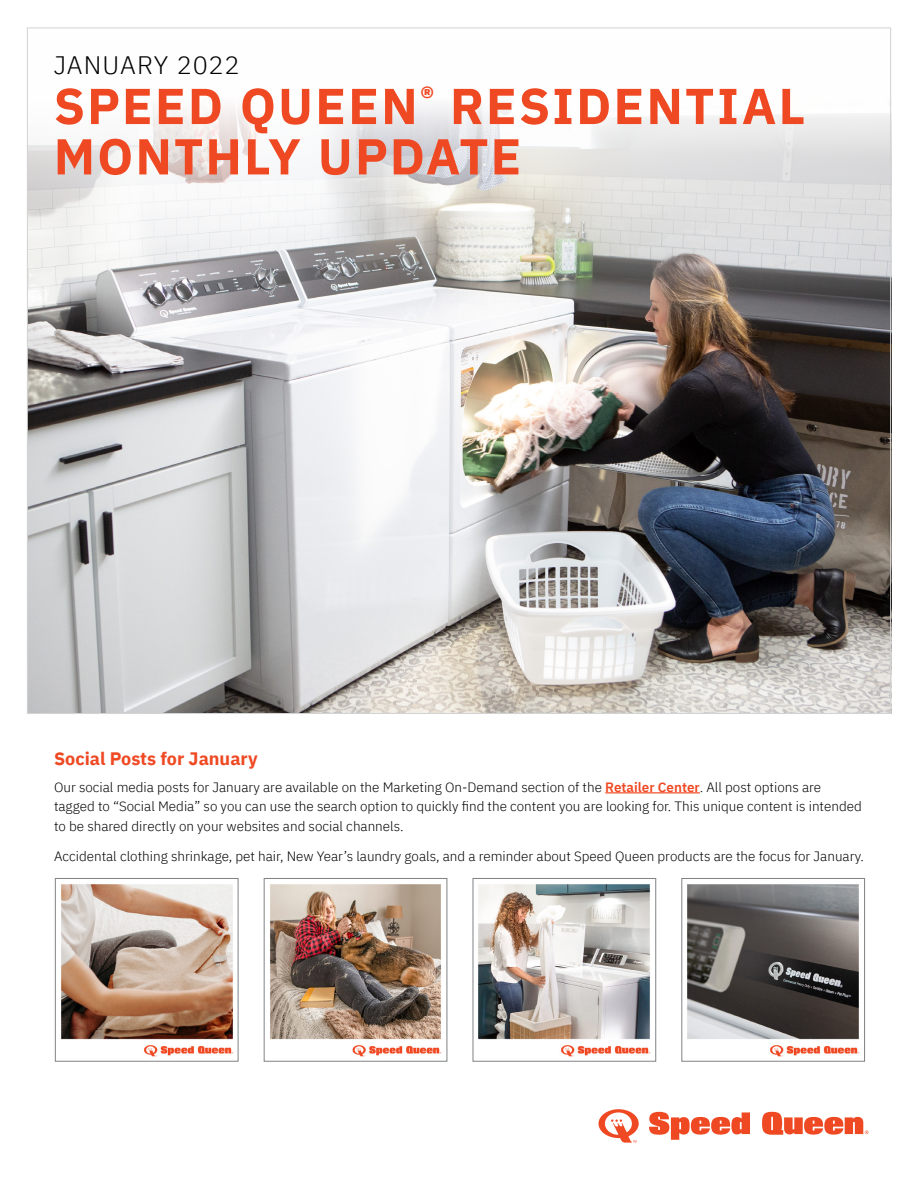
<style>
.page{position:relative;width:918px;height:1188px;background:#fff}
.page>*{position:absolute;margin:0;border:0;box-sizing:border-box;transform-origin:0 0}
.t1{font:700 50.4px/50.4px "IBM Plex Sans";letter-spacing:.045em;color:#ef4923}
.t2{font:300 25.2px "IBM Plex Sans";letter-spacing:.035em;color:#000}
.t3{font:700 18px "IBM Plex Sans";color:#ef4923}
.t4{font:300 13.5px/19.5px "IBM Plex Sans";color:#000}
.s1{font-weight:600;color:#ef4923}
</style>
<div class="page">
<img style="left:27px;top:27px;width:864px;height:685px">
<svg style="left:649px;top:1112px;width:101px;height:28px"></svg>
<svg style="left:762px;top:1112px;width:106px;height:23px"></svg>
<svg style="left:598px;top:1109px;width:41px;height:34px"></svg>
<hr style="left:605px;top:792px;width:95px;height:1px;background:#ef4923">
<img style="left:61px;top:884px;width:173px;height:173px">
<div style="left:55px;top:878px;width:183px;height:183px;border:1px solid #808285"></div>
<img style="left:270px;top:884px;width:172px;height:173px">
<div style="left:264px;top:878px;width:183px;height:183px;border:1px solid #808285"></div>
<img style="left:478px;top:884px;width:173px;height:173px">
<div style="left:473px;top:878px;width:183px;height:183px;border:1px solid #808285"></div>
<img style="left:687px;top:884px;width:173px;height:173px">
<div style="left:682px;top:878px;width:183px;height:183px;border:1px solid #808285"></div>
<h2 class="t2" style="left:54px;top:46px;width:187px">JANUARY 2022</h2>
<h1 class="t1" style="left:54px;top:77px;width:753px">SPEED QUEEN<sup>®</sup> RESIDENTIAL<br>MONTHLY UPDATE</h1>
<h3 class="t3" style="left:54px;top:745px;width:205px">Social Posts for January</h3>
<p class="t4" style="left:54px;top:776px;width:809px">Our social media posts for January are available on the Marketing On-Demand section of the <span class="s1">Retailer Center</span>. All post options are tagged to “Social Media” so you can use the search option to quickly find the content you are looking for. This unique content is intended to be shared directly on your websites and social channels.</p>
<p class="t4" style="left:54px;top:845px;width:811px">Accidental clothing shrinkage, pet hair, New Year’s laundry goals, and a reminder about Speed Queen products are the focus for January.</p>
</div>
